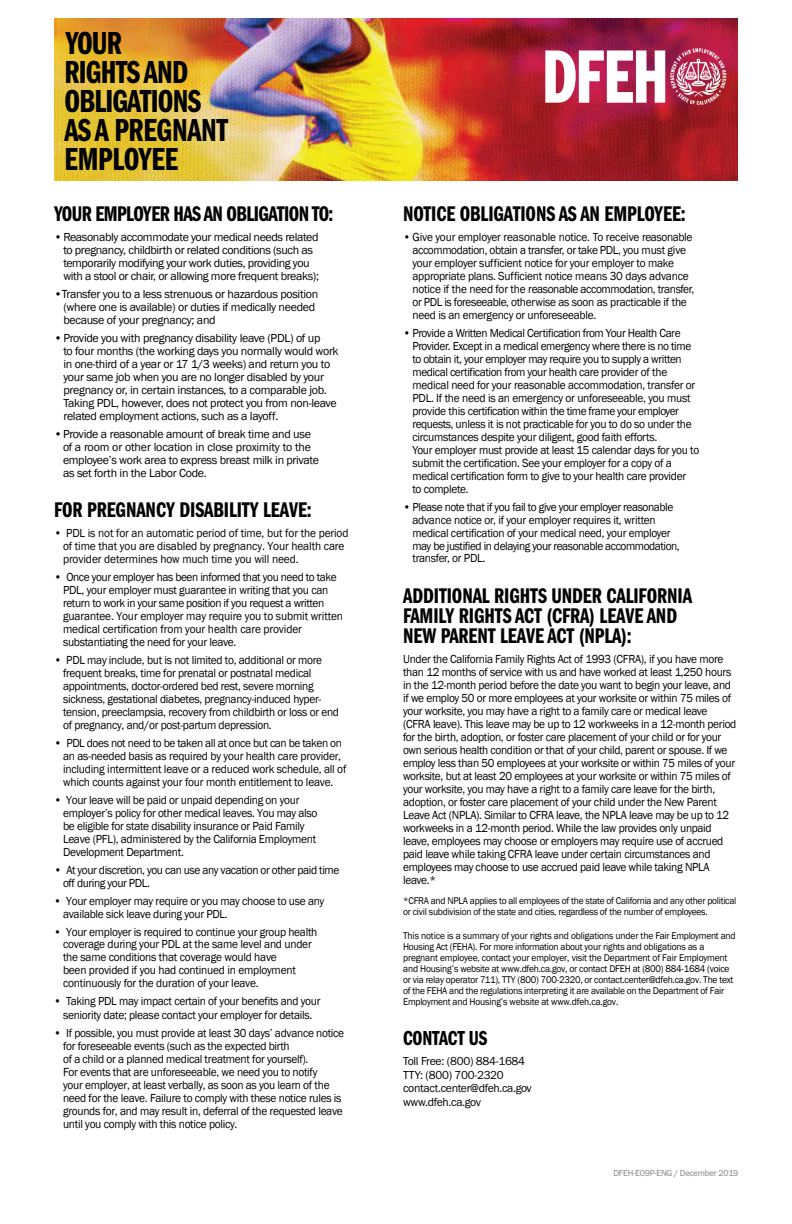
<style>
.page{position:relative;width:792px;height:1224px;background:#fff}
.page>*{position:absolute;margin:0;border:0;box-sizing:border-box;transform-origin:0 0}
.t1{font:33px/29px "Franklin Gothic LT Pro Dm Cm";letter-spacing:-.025em;color:#000}
.t2{font:22px/20px "Franklin Gothic LT Pro Dm Cm";letter-spacing:-.005em;color:#010101}
.t3{font:22px "Franklin Gothic LT Pro Dm Cm";letter-spacing:-.025em;color:#010101}
.t4{font:21px "Franklin Gothic LT Pro Dm Cm";letter-spacing:-.01em;color:#010101}
.LI_Title{font:12px/13px "Franklin Gothic";letter-spacing:-.025em;color:#010101;scale:.95 1}
.LI_Title-2{font:12px/13px "Franklin Gothic";letter-spacing:-.025em;color:#010101}
.LI_Label{font:12px "Franklin Gothic";letter-spacing:-.03em;color:#010101}
.LI_Label-2{font:12px "Franklin Gothic";letter-spacing:-.03em;color:#010101;scale:.95 1}
.t5{font:12px/13.5px "Franklin Gothic URW Boo";letter-spacing:-.025em;color:#000}
.t6{font:10px/11px "Franklin Gothic";letter-spacing:-.025em;color:#010101;scale:.95 1}
.t7{font:9px "Franklin Gothic URW Boo";letter-spacing:-.025em;color:#818285}
.s1{font-style:inherit}
</style>
<div class="page">
<img style="left:54px;top:18px;width:684px;height:162px">
<img style="left:539px;top:43px;width:199px;height:66px">
<h2 class="t1" style="left:65px;top:29px;width:165px">YOUR<br>RIGHTS AND<br>OBLIGATIONS<br>AS A PREGNANT<br>EMPLOYEE</h2>
<h2 class="t3" style="left:54px;top:201px;width:281px">YOUR EMPLOYER HAS AN OBLIGATION TO:</h2>
<p class="LI_Label" style="left:54px;top:229px;width:266px">•Reasonably accommodate your medical needs related</p>
<p class="LI_Title-2" style="left:63px;top:243px;width:257px">to pregnancy, childbirth or related conditions (such as temporarily modifying your work duties, providing you with a stool or chair, or allowing more frequent breaks);</p>
<p class="LI_Label" style="left:54px;top:286px;width:266px">•Transfer you to a less strenuous or hazardous position</p>
<p class="LI_Title-2" style="left:63px;top:300px;width:253px">(where one is available) or duties if medically needed because of your pregnancy; and</p>
<p class="LI_Label" style="left:54px;top:330px;width:268px">•Provide you with pregnancy disability leave (PDL) of up</p>
<p class="LI_Title-2" style="left:63px;top:344px;width:277px">to four months (the working days you normally would work in one-third of a year or 17 1/3 weeks) and return you to your same job when you are no longer disabled by your pregnancy or, in certain instances, to a comparable job.<br>Taking PDL, however, does not protect you from non-leave related employment actions, such as a layoff.</p>
<p class="LI_Label" style="left:54px;top:426px;width:258px">•Provide a reasonable amount of break time and use</p>
<p class="LI_Title-2" style="left:63px;top:440px;width:257px">of a room or other location in close proximity to the employee’s work area to express breast milk in private as set forth in the Labor Code.</p>
<h2 class="t2" style="left:54px;top:500px;width:259px">FOR PREGNANCY DISABILITY LEAVE:</h2>
<p class="LI_Title" style="left:63px;top:526px;width:302px;text-indent:-9px">• PDL is not for an automatic period of time, but for the period of time that you are disabled by pregnancy. Your health care provider determines how much time you will need.</p>
<p class="LI_Title" style="left:63px;top:570px;width:296px;text-indent:-9px">• Once your employer has been informed that you need to take PDL, your employer must guarantee in writing that you can return to work in your same position if you request a written guarantee. Your employer may require you to submit written medical certification from your health care provider substantiating the need for your leave.</p>
<p class="LI_Title" style="left:63px;top:653px;width:292px;text-indent:-9px">• PDL may include, but is not limited to, additional or more frequent breaks, time for prenatal or postnatal medical appointments, doctor-ordered bed rest, severe morning sickness, gestational diabetes, pregnancy-induced hyper&shy;tension, preeclampsia, recovery from childbirth or loss or end of pregnancy, and/or post-partum depression.</p>
<p class="LI_Title" style="left:63px;top:736px;width:300px;text-indent:-9px">• PDL does not need to be taken all at once but can be taken on an as-needed basis as required by your health care provider, including intermittent leave or a reduced work schedule, all of which counts against your four month entitlement to leave.</p>
<p class="LI_Title" style="left:63px;top:793px;width:269px;text-indent:-9px">• Your leave will be paid or unpaid depending on your employer’s policy for other medical leaves. You may also be eligible for state disability insurance or Paid Family Leave (PFL), administered by the California Employment Development Department.</p>
<p class="LI_Title" style="left:63px;top:863px;width:292px;text-indent:-9px">• At your discretion, you can use any vacation or other paid time off during your PDL.</p>
<p class="LI_Title" style="left:63px;top:894px;width:277px;text-indent:-9px">• Your employer may require or you may choose to use any available sick leave during your PDL.</p>
<p class="LI_Title" style="left:63px;top:925px;width:269px;text-indent:-9px">• Your employer is required to continue your group health coverage during your PDL at the same level and under the same conditions that coverage would have<br>been provided if you had continued in employment continuously for the duration of your leave.</p>
<p class="LI_Title" style="left:54px;top:995px;width:282px;line-height:14px;text-align:center">• Taking PDL may impact certain of your benefits and your seniority date; please contact your employer for details.</p>
<p class="LI_Title" style="left:63px;top:1027px;width:298px;text-indent:-9px">• If possible, you must provide at least 30 days’ advance notice for foreseeable events (such as the expected birth<br>of a child or a planned medical treatment for yourself).<br>For events that are unforeseeable, we need you to notify<br>your employer, at least verbally, as soon as you learn of the need for the leave. Failure to comply with these notice rules is grounds for, and may result in, deferral of the requested leave until you comply with this notice policy.</p>
<h2 class="t2" style="left:403px;top:204px;width:284px">NOTICE OBLIGATIONS AS AN EMPLOYEE:</h2>
<p class="LI_Label-2" style="left:403px;top:229px;width:306px">• Give your employer reasonable notice. To receive reasonable</p>
<p class="LI_Title" style="left:412px;top:243px;width:298px">accommodation, obtain a transfer, or take PDL, you must give your employer sufficient notice for your employer to make appropriate plans. Sufficient notice means 30 days advance notice if the need for the reasonable accommodation, transfer, or PDL is foreseeable, otherwise as soon as practicable if the need is an emergency or unforeseeable.</p>
<p class="LI_Label-2" style="left:403px;top:325px;width:294px">• Provide a Written Medical Certification from Your Health Care</p>
<p class="LI_Title" style="left:412px;top:339px;width:303px">Provider. Except in a medical emergency where there is no time to obtain it, your employer may require you to supply a written medical certification from your health care provider of the medical need for your reasonable accommodation, transfer or PDL. If the need is an emergency or unforeseeable, you must provide this certification within the time frame your employer requests, unless it is not practicable for you to do so under the circumstances despite your diligent, good faith efforts.<br>Your employer must provide at least 15 calendar days for you to submit the certification. See your employer for a copy of a medical certification form to give to your health care provider<br>to complete.</p>
<p class="LI_Label-2" style="left:403px;top:499px;width:286px">• Please note that if you fail to give your employer reasonable</p>
<p class="LI_Title" style="left:412px;top:513px;width:283px">advance notice or, if your employer requires it, written medical certification of your medical need, your employer may be justified in delaying your reasonable accommodation, transfer, or PDL.</p>
<p class="t2" style="left:403px;top:586px;width:290px">ADDITIONAL RIGHTS UNDER CALIFORNIA<br>FAMILY RIGHTS ACT (CFRA) LEAVE AND<br>NEW PARENT LEAVE ACT (NPLA):</p>
<p class="LI_Title" style="left:403px;top:652px;width:352px">Under the California Family Rights Act of 1993 (CFRA), if you have more than 12 months of service with us and have worked at least 1,250 hours in the 12-month period before the date you want to begin your leave, and if we employ 50 or more employees at your worksite or within 75 miles of your worksite, you may have a right to a family care or medical leave (CFRA leave). This leave may be up to 12 workweeks in a 12-month period for the birth, adoption, or foster care placement of your child or for your own serious health condition or that of your child, parent or spouse. If we employ less than 50 employees at your worksite or within 75 miles of your worksite, but at least 20 employees at your worksite or within 75 miles of your worksite, you may have a right to a family care leave for the birth, adoption, or foster care placement of your child under the New Parent Leave Act (NPLA). Similar to CFRA leave, the NPLA leave may be up to 12 workweeks in a 12-month period. While the law provides only unpaid leave, employees may choose or employers may require use of accrued paid leave while taking CFRA leave under certain circumstances and employees may choose to use accrued paid leave while taking NPLA leave.*</p>
<p class="t6" style="left:403px;top:896px;width:352px">*CFRA and NPLA applies to all employees of the state of California and any other political or civil subdivision of the state and cities, regardless of the number of employees.</p>
<p class="t6" style="left:403px;top:931px;width:351px">This notice is a summary of your rights and obligations under the Fair Employment and Housing Act (FEHA). For more information about your rights and obligations as a pregnant employee, contact your employer, visit the Department of Fair Employment and Housing’s <span class="s1">w</span>ebsite at www.dfeh.ca.gov, or contact <span class="s1">DFEH</span> at (800) 884-1684 (voice or via relay operator 711), TTY (800) 700-2320, or contact.center@dfeh.ca.gov. The text of the FEHA and the regulations interpreting it are available on the Department of Fair Employment and Housing’s <span class="s1">w</span>ebsite at www.dfeh.ca.gov.</p>
<p class="t4" style="left:403px;top:1027px;width:86px">CONTACT US</p>
<p class="t5" style="left:403px;top:1055px;width:130px">Toll Free: (800) 884-1684<br>TTY: (800) 700-2320 contact.center@dfeh.ca.gov www.dfeh.ca.gov</p>
<p class="t7" style="left:613px;top:1167px;width:127px">DFEH-E09P-ENG / December 2019</p>
</div>
